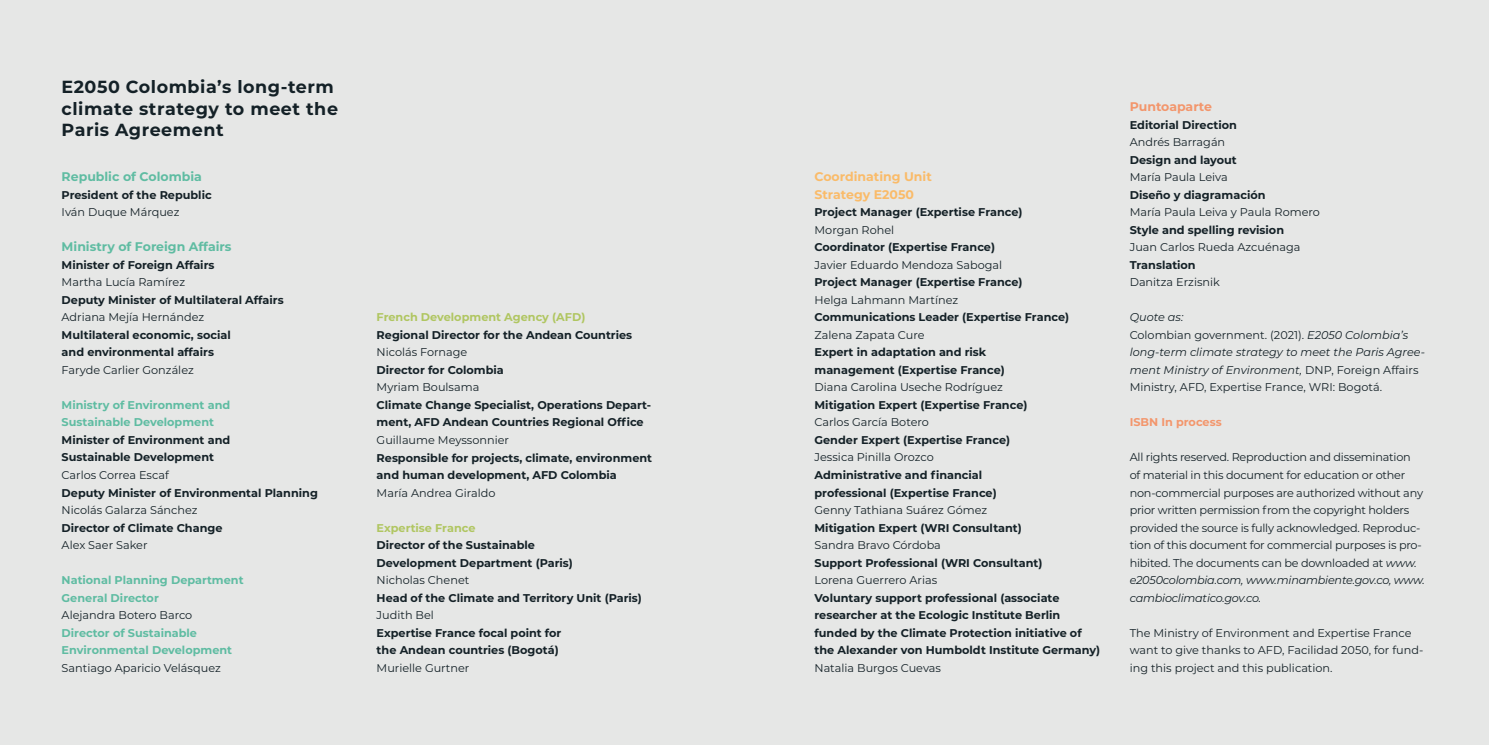
<style>
.page{position:relative;width:1489px;height:745px;background:#fff}
.page>*{position:absolute;margin:0;border:0;box-sizing:border-box;transform-origin:0 0}
.t1{font:700 17.5px/21.2px "Montserrat";letter-spacing:.03em;color:#142127}
.t2{font:700 12.5px "Montserrat";color:#5fbca2}
.t3{font:700 12.5px/17.5px "Montserrat";color:#fabb69}
.t4{font:700 12.5px "Montserrat";color:#f3966c}
.t5{font:700 11.25px/17.5px "Montserrat";color:#142127}
.t6{font:11.25px/17.5px "Montserrat";color:#142127}
.t7{font:11.25px/17.5px "Montserrat";letter-spacing:-.02em;color:#142127}
.t8{font:italic 11.25px/17.5px "Montserrat";color:#142127}
.t9{font:700 11.25px/17.5px "Montserrat";color:#5fbca2}
.t10{font:700 11.25px "Montserrat";color:#b0c661}
.t11{font:700 11.25px "Montserrat";color:#f3966c}
.s1{font-style:normal}
.s2{font-style:italic}
</style>
<div class="page">
<div style="left:0;top:0;width:1488px;height:744px;background:#e6e7e6"></div>
<h1 class="t1" style="left:62px;top:76px;width:278px">E2050 Colombia’s long-term climate strategy to meet the<br>Paris Agreement</h1>
<p class="t2" style="left:62px;top:167px;width:142px">Republic of Colombia</p>
<p class="t5" style="left:62px;top:185px;width:152px">President of the Republic</p>
<p class="t6" style="left:62px;top:203px;width:119px">Iván Duque Márquez</p>
<p class="t2" style="left:62px;top:237px;width:171px">Ministry of Foreign Affairs</p>
<p class="t5" style="left:62px;top:255px;width:154px">Minister of Foreign Affairs</p>
<p class="t6" style="left:62px;top:273px;width:125px">Martha Lucía Ramírez</p>
<p class="t5" style="left:62px;top:290px;width:223px">Deputy Minister of Multilateral Affairs</p>
<p class="t6" style="left:62px;top:308px;width:144px">Adriana Mejía Hernández</p>
<p class="t5" style="left:62px;top:325px;width:171px">Multilateral economic, social and environmental affairs</p>
<p class="t6" style="left:62px;top:360px;width:134px">Faryde Carlier González</p>
<p class="t9" style="left:62px;top:395px;width:170px">Ministry of Environment and<br>Sustainable Development</p>
<p class="t5" style="left:62px;top:430px;width:170px">Minister of Environment and<br>Sustainable Development</p>
<p class="t6" style="left:62px;top:465px;width:109px">Carlos Correa Escaf</p>
<p class="t5" style="left:62px;top:483px;width:258px">Deputy Minister of Environmental Planning</p>
<p class="t6" style="left:62px;top:500px;width:137px">Nicolás Galarza Sánchez</p>
<p class="t5" style="left:62px;top:518px;width:162px">Director of Climate Change</p>
<p class="t6" style="left:62px;top:535px;width:87px">Alex Saer Saker</p>
<p class="t9" style="left:62px;top:570px;width:183px">National Planning Department<br>General Director</p>
<p class="t6" style="left:62px;top:605px;width:132px">Alejandra Botero Barco</p>
<p class="t9" style="left:62px;top:623px;width:172px">Director of Sustainable<br>Environmental Development</p>
<p class="t6" style="left:62px;top:658px;width:161px">Santiago Aparicio Velásquez</p>
<p class="t10" style="left:376px;top:309px;width:210px">French Development Agency (AFD)</p>
<p class="t5" style="left:376px;top:325px;width:257px">Regional Director for the Andean Countries</p>
<p class="t6" style="left:376px;top:343px;width:92px">Nicolás Fornage</p>
<p class="t5" style="left:376px;top:360px;width:129px">Director for Colombia</p>
<p class="t6" style="left:376px;top:378px;width:104px">Myriam Boulsama</p>
<p class="t5" style="left:376px;top:395px;width:276px">Climate Change Specialist, Operations Depart&shy;ment, AFD Andean Countries Regional Office</p>
<p class="t6" style="left:376px;top:430px;width:134px">Guillaume Meyssonnier</p>
<p class="t5" style="left:376px;top:448px;width:277px">Responsible for projects, climate, environment and human development, AFD Colombia</p>
<p class="t6" style="left:376px;top:483px;width:120px">María Andrea Giraldo</p>
<p class="t10" style="left:376px;top:519px;width:100px">Expertise France</p>
<p class="t5" style="left:376px;top:535px;width:198px">Director of the Sustainable<br>Development Department (Paris)</p>
<p class="t6" style="left:376px;top:570px;width:94px">Nicholas Chenet</p>
<p class="t5" style="left:376px;top:588px;width:267px">Head of the Climate and Territory Unit (Paris)</p>
<p class="t6" style="left:376px;top:605px;width:59px">Judith Bel</p>
<p class="t5" style="left:376px;top:623px;width:186px">Expertise France focal point for the Andean countries (Bogotá)</p>
<p class="t6" style="left:376px;top:658px;width:94px">Murielle Gurtner</p>
<p class="t3" style="left:814px;top:167px;width:119px">Coordinating Unit<br>Strategy E2050</p>
<p class="t5" style="left:814px;top:203px;width:209px">Project Manager (Expertise France)</p>
<p class="t6" style="left:814px;top:220px;width:81px">Morgan Rohel</p>
<p class="t5" style="left:814px;top:238px;width:182px">Coordinator (Expertise France)</p>
<p class="t6" style="left:814px;top:255px;width:189px">Javier Eduardo Mendoza Sabogal</p>
<p class="t5" style="left:814px;top:273px;width:209px">Project Manager (Expertise France)</p>
<p class="t6" style="left:814px;top:290px;width:145px">Helga Lahmann Martínez</p>
<p class="t5" style="left:814px;top:308px;width:256px">Communications Leader (Expertise France)</p>
<p class="t6" style="left:814px;top:325px;width:111px">Zalena Zapata Cure</p>
<p class="t5" style="left:814px;top:343px;width:192px">Expert in adaptation and risk management (Expertise France)</p>
<p class="t6" style="left:814px;top:378px;width:190px">Diana Carolina Useche Rodríguez</p>
<p class="t5" style="left:814px;top:395px;width:214px">Mitigation Expert (Expertise France)</p>
<p class="t6" style="left:814px;top:413px;width:116px">Carlos García Botero</p>
<p class="t5" style="left:814px;top:430px;width:197px">Gender Expert (Expertise France)</p>
<p class="t6" style="left:814px;top:448px;width:121px">Jessica Pinilla Orozco</p>
<p class="t5" style="left:814px;top:465px;width:184px">Administrative and financial professional (Expertise France)</p>
<p class="t6" style="left:814px;top:500px;width:174px">Genny Tathiana Suárez Gómez</p>
<p class="t5" style="left:814px;top:518px;width:209px">Mitigation Expert (WRI Consultant)</p>
<p class="t6" style="left:814px;top:535px;width:128px">Sandra Bravo Córdoba</p>
<p class="t5" style="left:814px;top:553px;width:229px">Support Professional (WRI Consultant)</p>
<p class="t6" style="left:814px;top:570px;width:124px">Lorena Guerrero Arias</p>
<p class="t5" style="left:814px;top:588px;width:287px">Voluntary support professional (associate researcher at the Ecologic Institute Berlin funded by the Climate Protection initiative of the Alexander von Humboldt Institute Germany)</p>
<p class="t6" style="left:814px;top:658px;width:128px">Natalia Burgos Cuevas</p>
<p class="t4" style="left:1129px;top:97px;width:84px">Puntoaparte</p>
<p class="t5" style="left:1129px;top:115px;width:109px">Editorial Direction</p>
<p class="t6" style="left:1129px;top:133px;width:97px">Andrés Barragán</p>
<p class="t5" style="left:1129px;top:150px;width:109px">Design and layout</p>
<p class="t6" style="left:1129px;top:168px;width:100px">María Paula Leiva</p>
<p class="t5" style="left:1129px;top:185px;width:137px">Diseño y diagramación</p>
<p class="t6" style="left:1129px;top:203px;width:192px">María Paula Leiva y Paula Romero</p>
<p class="t5" style="left:1129px;top:220px;width:156px">Style and spelling revision</p>
<p class="t6" style="left:1129px;top:238px;width:172px">Juan Carlos Rueda Azcuénaga</p>
<p class="t5" style="left:1129px;top:255px;width:68px">Translation</p>
<p class="t6" style="left:1129px;top:273px;width:92px">Danitza Erzisnik</p>
<p class="t8" style="left:1129px;top:308px;width:297px">Quote as:<br><span class="s1">Colombian government. (2021).</span> E2050 Colombia’s long-term climate strategy to meet the Paris Agree&shy;ment Ministry of Environment, <span class="s1">DNP, Foreign Affairs Ministry, AFD, Expertise France, WRI: Bogotá.</span></p>
<p class="t11" style="left:1129px;top:414px;width:93px">ISBN In process</p>
<p class="t7" style="left:1129px;top:448px;width:296px">All rights reserved. Reproduction and dissemination<br>of material in this document for education or other non-commercial purposes are authorized without any prior written permission from the copyright holders provided the source is fully acknowledged. Reproduc&shy;tion of this document for commercial purposes is pro&shy;hibited. The documents can be downloaded at <span class="s2">www. e2050colombia.com, www.minambiente.gov.co, www. cambioclimatico.gov.co.</span></p>
<p class="t6" style="left:1129px;top:623px;width:295px">The Ministry of Environment and Expertise France want to give thanks to AFD, Facilidad 2050, for fund&shy;ing this project and this publication.</p>
</div>
